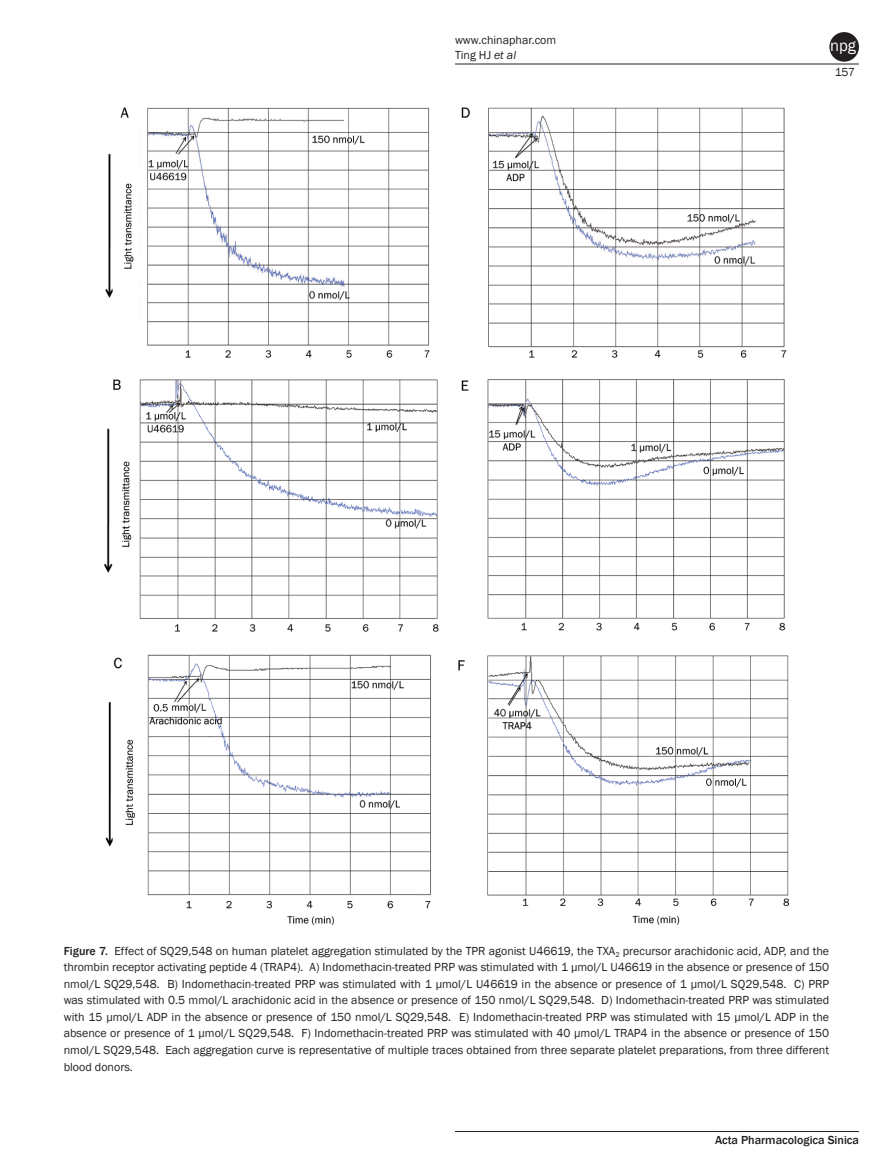
<style>
.page{position:relative;width:893px;height:1170px;background:#fff}
.page>*{position:absolute;margin:0;border:0;box-sizing:border-box;transform-origin:0 0}
.t1{font:16.5px "Franklin Gothic Book 2";color:#fff}
.t2{font:12px/16.5px "Franklin Gothic";color:#231f20}
.t3{font:12px/15px "Franklin Gothic Book 2";color:#231f20}
.t4{font:12px "Franklin Gothic Medium 2";color:#231f20}
.s1{font-family:"Franklin Gothic";font-style:italic}
.s2{font-family:"Franklin Gothic Medium 2"}
</style>
<div class="page">
<hr style="left:455px;top:64px;width:404px;height:1px;background:#231f20">
<hr style="left:455px;top:1131px;width:404px;height:1px;background:#231f20">
<div style="left:829px;top:32px;width:30px;height:30px;background:#231f20;border-radius:50%"></div>
<img style="left:104px;top:107px;width:686px;height:819px">
<p class="t3" style="left:455px;top:32px;width:103px">www.chinaphar.com<br>Ting HJ <span class="s1">et al</span></p>
<h1 class="t1" style="left:830px;top:35px;width:27px">npg</h1>
<p class="t3" style="left:835px;top:65px;width:22px">157</p>
<p class="t3" style="left:64px;top:943px;width:767px"><span class="s2">Figure 7.</span> Effect of SQ29,548 on human platelet aggregation stimulated by the TPR agonist U46619, the TXA<sub>2</sub> precursor arachidonic acid, ADP, and the</p>
<p class="t2" style="left:64px;top:959px;width:767px">thrombin receptor activating peptide 4 (TRAP4). A) Indomethacin-treated PRP was stimulated with 1 μmol/L U46619 in the absence or presence of 150 nmol/L SQ29,548. B) Indomethacin-treated PRP was stimulated with 1 μmol/L U46619 in the absence or presence of 1 μmol/L SQ29,548. C) PRP</p>
<p class="t3" style="left:64px;top:993px;width:767px">was stimulated with 0.5 mmol/L arachidonic acid in the absence or presence of 150 nmol/L SQ29,548. D) Indomethacin-treated PRP was stimulated</p>
<p class="t2" style="left:64px;top:1008px;width:767px">with 15 μmol/L ADP in the absence or presence of 150 nmol/L SQ29,548. E) Indomethacin-treated PRP was stimulated with 15 μmol/L ADP in the absence or presence of 1 μmol/L SQ29,548. F) Indomethacin-treated PRP was stimulated with 40 μmol/L TRAP4 in the absence or presence of 150</p>
<p class="t3" style="left:64px;top:1041px;width:767px;line-height:16.5px">nmol/L SQ29,548. Each aggregation curve is representative of multiple traces obtained from three separate platelet preparations, from three different blood donors.</p>
<p class="t4" style="left:715px;top:1132px;width:145px">Acta Pharmacologica Sinica</p>
</div>
